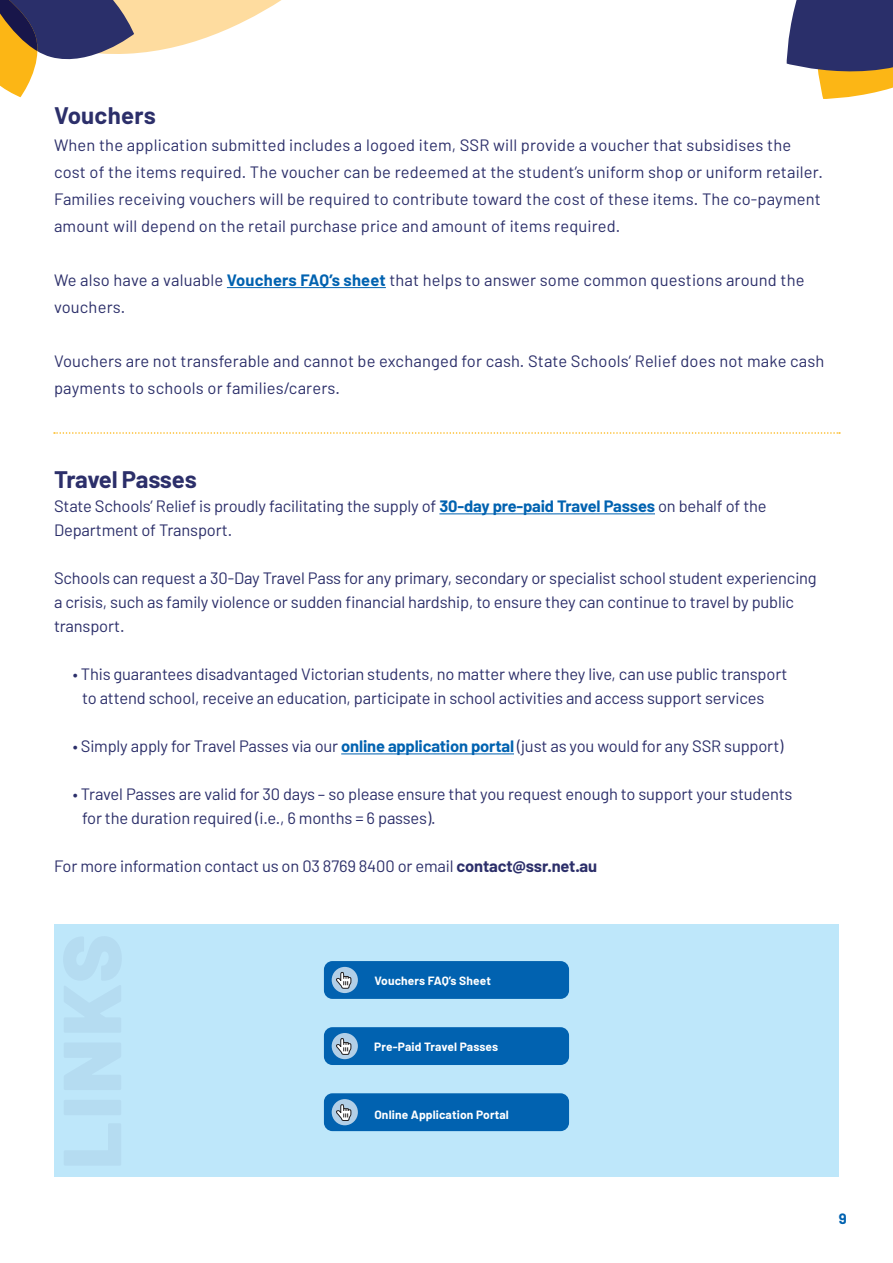
<style>
.page{position:relative;width:893px;height:1263px;background:#fff}
.page>*{position:absolute;margin:0;border:0;box-sizing:border-box;transform-origin:0 0}
.t1{font:700 24px "Barlow";letter-spacing:-.01em;color:#2c2f6a}
.t2{font:700 24px "Barlow";letter-spacing:.01em;color:#2c2f6a}
.t3{font:16.5px/24px "Barlow";letter-spacing:-.01em;color:#2c2f6a}
.t4{font:16.5px/27px "Barlow";letter-spacing:.01em;color:#2c2f6a}
.t5{font:700 15px "Barlow";color:#0162b0}
.t6{font:700 12px "Barlow";letter-spacing:.01em;color:#fff}
.s1{font-weight:700;color:#0162b0}
.s2{font-weight:700}
</style>
<div class="page">
<div style="left:54px;top:924px;width:785px;height:252px;background:#bee7fa"></div>
<svg style="left:63px;top:937px;width:58px;height:228px"></svg>
<hr style="left:227px;top:287px;width:159px;height:1px;background:#0162b0">
<svg style="left:54px;top:432px;width:786px;height:2px"></svg>
<div style="left:324px;top:961px;width:245px;height:38px;background:#0162b0;border-radius:9px"></div>
<svg style="left:332px;top:967px;width:26px;height:26px"></svg>
<svg style="left:336px;top:971px;width:16px;height:18px"></svg>
<hr style="left:439px;top:513px;width:216px;height:1px;background:#0162b0">
<hr style="left:341px;top:753px;width:173px;height:1px;background:#0162b0">
<div style="left:324px;top:1093px;width:245px;height:38px;background:#0162b0;border-radius:9px"></div>
<svg style="left:332px;top:1099px;width:26px;height:26px"></svg>
<svg style="left:336px;top:1104px;width:16px;height:17px"></svg>
<div style="left:324px;top:1027px;width:245px;height:38px;background:#0162b0;border-radius:9px"></div>
<svg style="left:332px;top:1033px;width:26px;height:26px"></svg>
<svg style="left:336px;top:1037px;width:16px;height:18px"></svg>
<svg style="left:0;top:0;width:282px;height:97px"></svg>
<svg style="left:787px;top:0;width:106px;height:99px;background:#6e6672"></svg>
<p class="t2" style="left:54px;top:100px;width:103px">Vouchers</p>
<p class="t4" style="left:54px;top:131px;width:770px">When the application submitted includes a logoed item, SSR will provide a voucher that subsidises the cost of the items required. The voucher can be redeemed at the student’s uniform shop or uniform retailer.<br>Families receiving vouchers will be required to contribute toward the cost of these items. The co-payment amount will depend on the retail purchase price and amount of items required.</p>
<p class="t4" style="left:54px;top:266px;width:752px">We also have a valuable <span class="s1">Vouchers FAQ’s sheet</span> that helps to answer some common questions around the vouchers.</p>
<p class="t4" style="left:54px;top:347px;width:772px">Vouchers are not transferable and cannot be exchanged for cash. State Schools’ Relief does not make cash payments to schools or families/carers.</p>
<p class="t1" style="left:54px;top:465px;width:144px">Travel Passes</p>
<p class="t3" style="left:54px;top:494px;width:714px">State Schools’ Relief is proudly facilitating the supply of <span class="s1">30-day pre-paid Travel Passes</span> on behalf of the<br>Department of Transport.</p>
<p class="t3" style="left:54px;top:566px;width:764px">Schools can request a 30-Day Travel Pass for any primary, secondary or specialist school student experiencing a crisis, such as family violence or sudden financial hardship, to ensure they can continue to travel by public transport.</p>
<p class="t3" style="left:82px;top:662px;width:707px;text-indent:-9px">• This guarantees disadvantaged Victorian students, no matter where they live, can use public transport to attend school, receive an education, participate in school activities and access support services</p>
<p class="t3" style="left:73px;top:734px;width:712px">• Simply apply for Travel Passes via our <span class="s1">online application portal</span> (just as you would for any SSR support)</p>
<p class="t3" style="left:82px;top:782px;width:712px;text-indent:-9px">• Travel Passes are valid for 30 days – so please ensure that you request enough to support your students for the duration required (i.e., 6 months = 6 passes).</p>
<p class="t3" style="left:54px;top:854px;width:545px">For more information contact us on 03 8769 8400 or email <span class="s2">contact@ssr.net.au</span></p>
<p class="t6" style="left:374px;top:973px;width:118px">Vouchers FAQ’s Sheet</p>
<p class="t6" style="left:374px;top:1039px;width:126px">Pre-Paid Travel Passes</p>
<p class="t6" style="left:374px;top:1107px;width:136px">Online Application Portal</p>
<p class="t5" style="left:839px;top:1209px;width:9px">9</p>
</div>
